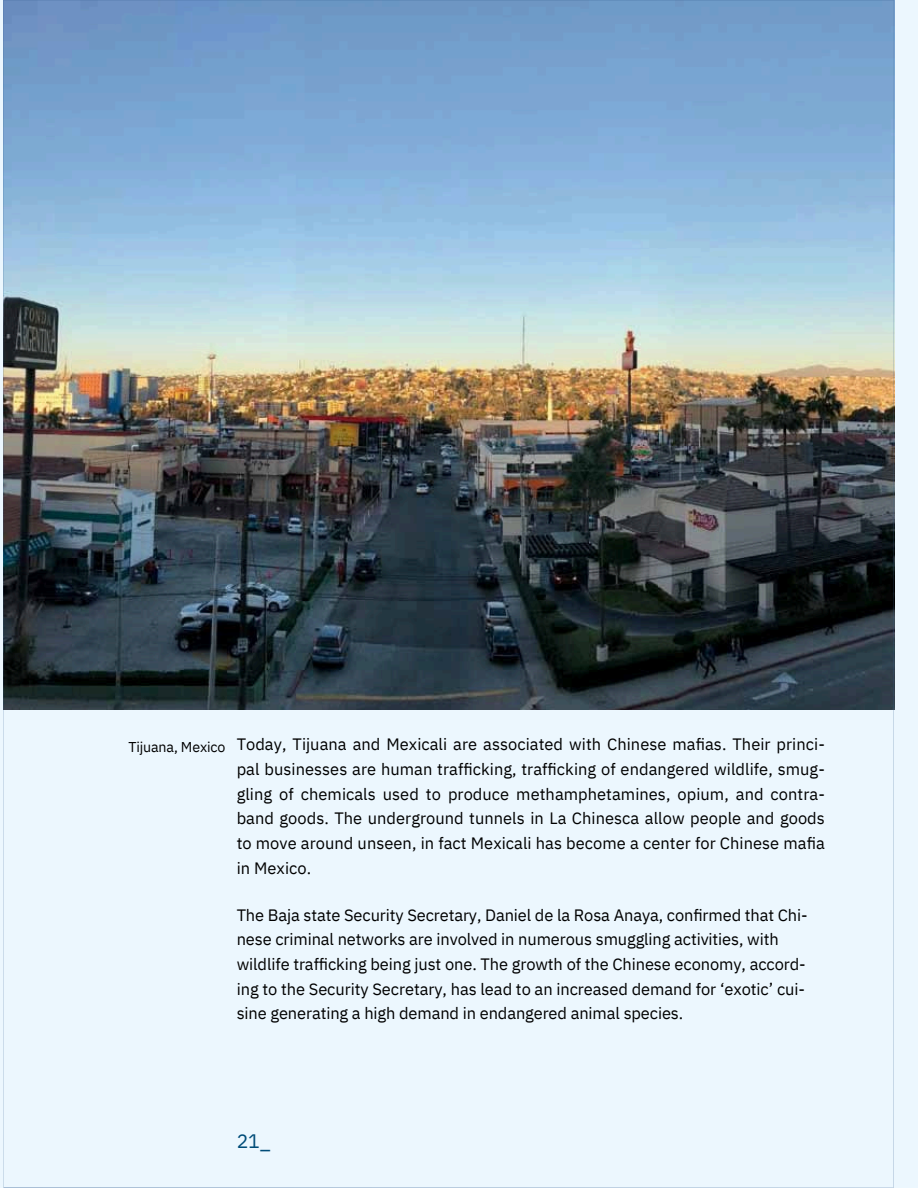
<style>
.page{position:relative;width:918px;height:1188px;background:#ecf7fe}
.page>*{position:absolute;margin:0;border:0;box-sizing:border-box;transform-origin:0 0}
.t1{font:19.5px "IBM Plex Sans";color:#004c78}
.t2{font:16.5px/24.8px "IBM Plex Sans";letter-spacing:-.005em;color:#000;text-align:justify}
.t3{font:14.25px "IBM Plex Sans";letter-spacing:-.01em;color:#000}
</style>
<div class="page">
<img style="left:3px;top:0;width:891px;height:1188px">
<p class="t3" style="left:128px;top:738px;width:99px">Tijuana, Mexico</p>
<h2 class="t2" style="left:237px;top:732px;width:590px">Today, Tijuana and Mexicali are associated with Chinese mafias. Their princi&shy;pal businesses are human trafficking, trafficking of endangered wildlife, smug&shy;gling of chemicals used to produce methamphetamines, opium, and contra&shy;band goods. The underground tunnels in La Chinesca allow people and goods to move around unseen, in fact Mexicali has become a center for Chinese mafia in Mexico.</h2>
<h1 class="t2" style="left:237px;top:902px;width:573px;text-align:left">The Baja state Security Secretary, Daniel de la Rosa Anaya, confirmed that Chi&shy;nese criminal networks are involved in numerous smuggling activities, with wildlife trafficking being just one. The growth of the Chinese economy, accord&shy;ing to the Security Secretary, has lead to an increased demand for ‘exotic’ cui&shy;sine generating a high demand in endangered animal species.</h1>
<h2 class="t1" style="left:237px;top:1128px;width:35px">21_</h2>
</div>
